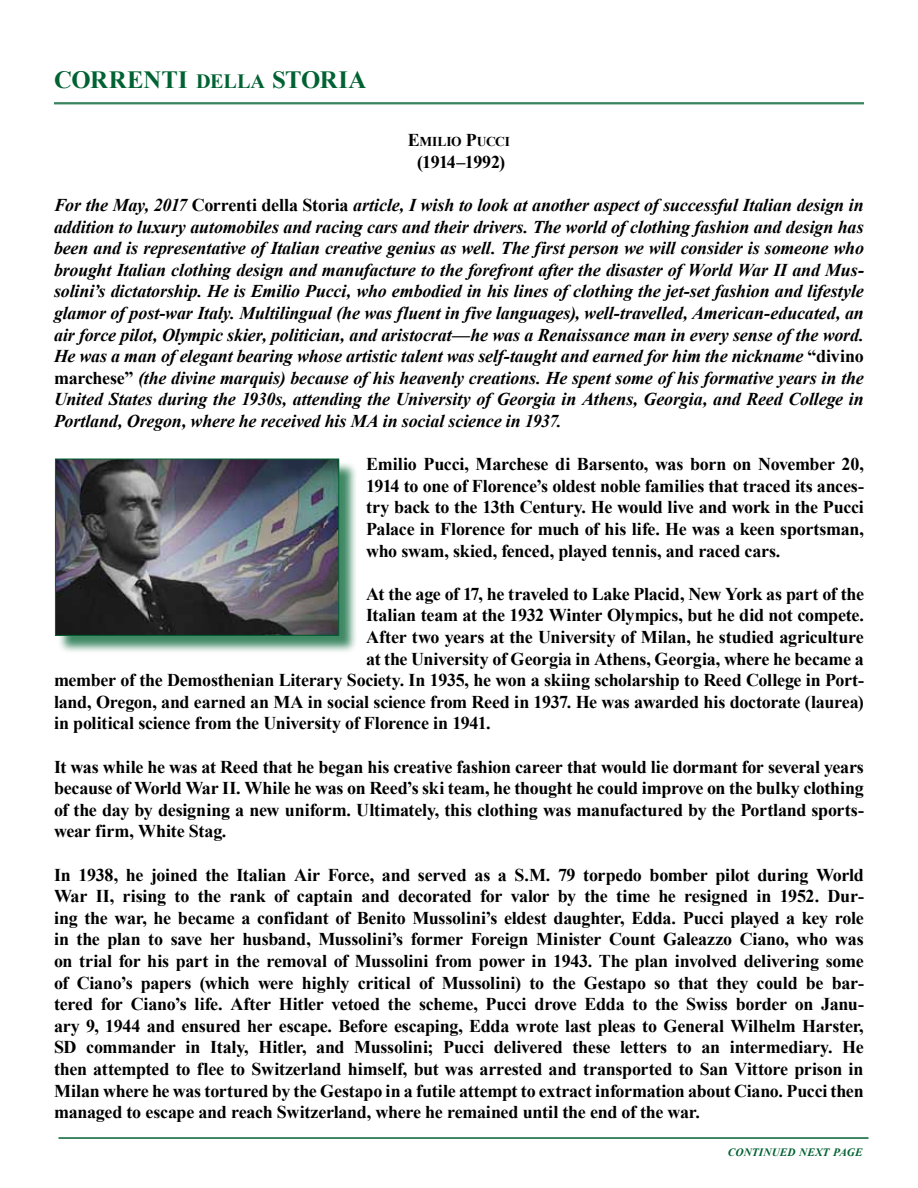
<style>
.page{position:relative;width:918px;height:1188px;background:#fff}
.page>*{position:absolute;margin:0;border:0;box-sizing:border-box;transform-origin:0 0}
.t1{font:700 24.75px "Times New Roman";letter-spacing:.005em;color:#006232}
.t2{font:700 18px/21.6px "Times New Roman";letter-spacing:-.015em;color:#000;text-align:justify}
.t3{font:italic 700 18px/21.6px "Times New Roman";letter-spacing:-.01em;color:#000;text-align:justify}
.t4{font:700 18px "Times New Roman";letter-spacing:-.025em;color:#000}
.t5{font:700 13.5px "Times New Roman";letter-spacing:-.015em;color:#000}
.t6{font:italic 700 11.25px "Times New Roman";letter-spacing:.01em;color:#006232}
.s1{font-size:20.25px}
.s2{font-size:18px}
.s3{font-style:normal}
</style>
<div class="page">
<hr style="left:54px;top:103px;width:810px;height:1px;background:#006232">
<hr style="left:54px;top:104px;width:810px;height:1px;background:#006232">
<hr style="left:58px;top:1137px;width:810px;height:2px;background:#006232">
<div style="left:57px;top:461px;width:301px;height:193px;background:#006232;opacity:.75"></div>
<img style="left:57px;top:461px;width:280px;height:173px">
<div style="left:55px;top:459px;width:284px;height:177px;border:1px solid #006232"></div>
<h1 class="t1" style="left:54px;top:62px;width:314px">CORRENTI <span class="s1">DELLA</span> STORIA</h1>
<p class="t5" style="left:408px;top:132px;width:104px"><span class="s2">E</span>MILIO <span class="s2">P</span>UCCI</p>
<p class="t4" style="left:417px;top:149px;width:90px">(1914–1992)</p>
<p class="t3" style="left:54px;top:194px;width:812px">For the May, 2017 <span class="s3">Correnti della Storia</span> article, I wish to look at another aspect of successful Italian design in addition to luxury automobiles and racing cars and their drivers. The world of clothing fashion and design has been and is representative of Italian creative genius as well. The first person we will consider is someone who brought Italian clothing design and manufacture to the forefront after the disaster of World War II and Mus&shy;solini’s dictatorship. He is Emilio Pucci, who embodied in his lines of clothing the jet-set fashion and lifestyle glamor of post-war Italy. Multilingual (he was fluent in five languages), well-travelled, American-educated, an air force pilot, Olympic skier, politician, and aristocrat—he was a Renaissance man in every sense of the word.<br>He was a man of elegant bearing whose artistic talent was self-taught and earned for him the nickname <span class="s3">“divino marchese”</span> (the divine marquis) because of his heavenly creations. He spent some of his formative years in the United States during the 1930s, attending the University of Georgia in Athens, Georgia, and Reed College in Portland, Oregon, where he received his MA in social science in 1937.</p>
<p class="t2" style="left:366px;top:453px;width:499px">Emilio Pucci, Marchese di Barsento, was born on November 20, 1914 to one of Florence’s oldest noble families that traced its ances&shy;try back to the 13th Century. He would live and work in the Pucci Palace in Florence for much of his life. He was a keen sportsman, who swam, skied, fenced, played tennis, and raced cars.</p>
<p class="t2" style="left:366px;top:582px;width:499px">At the age of 17, he traveled to Lake Placid, New York as part of the</p>
<p class="t2" style="left:366px;top:604px;width:499px">Italian team at the 1932 Winter Olympics, but he did not compete.</p>
<p class="t2" style="left:366px;top:626px;width:499px">After two years at the University of Milan, he studied agriculture</p>
<p class="t2" style="left:366px;top:647px;width:499px">at the University of Georgia in Athens, Georgia, where he became a</p>
<p class="t2" style="left:54px;top:669px;width:811px">member of the Demosthenian Literary Society. In 1935, he won a skiing scholarship to Reed College in Port-</p>
<p class="t2" style="left:54px;top:690px;width:811px">land, Oregon, and earned an MA in social science from Reed in 1937. He was awarded his doctorate (laurea)</p>
<p class="t2" style="left:54px;top:712px;width:438px">in political science from the University of Florence in 1941.</p>
<p class="t2" style="left:54px;top:755px;width:811px">It was while he was at Reed that he began his creative fashion career that would lie dormant for several years because of World War II. While he was on Reed’s ski team, he thought he could improve on the bulky clothing of the day by designing a new uniform. Ultimately, this clothing was manufactured by the Portland sports&shy;wear firm, White Stag.</p>
<p class="t2" style="left:54px;top:863px;width:811px">In 1938, he joined the Italian Air Force, and served as a S.M. 79 torpedo bomber pilot during World War II, rising to the rank of captain and decorated for valor by the time he resigned in 1952. Dur&shy;ing the war, he became a confidant of Benito Mussolini’s eldest daughter, Edda. Pucci played a key role in the plan to save her husband, Mussolini’s former Foreign Minister Count Galeazzo Ciano, who was on trial for his part in the removal of Mussolini from power in 1943. The plan involved delivering some of Ciano’s papers (which were highly critical of Mussolini) to the Gestapo so that they could be bar&shy;tered for Ciano’s life. After Hitler vetoed the scheme, Pucci drove Edda to the Swiss border on Janu&shy;ary 9, 1944 and ensured her escape. Before escaping, Edda wrote last pleas to General Wilhelm Harster, SD commander in Italy, Hitler, and Mussolini; Pucci delivered these letters to an intermediary. He then attempted to flee to Switzerland himself, but was arrested and transported to San Vittore prison in Milan where he was tortured by the Gestapo in a futile attempt to extract information about Ciano. Pucci then managed to escape and reach Switzerland, where he remained until the end of the war.</p>
<p class="t6" style="left:728px;top:1145px;width:136px">CONTINUED NEXT PAGE</p>
</div>
